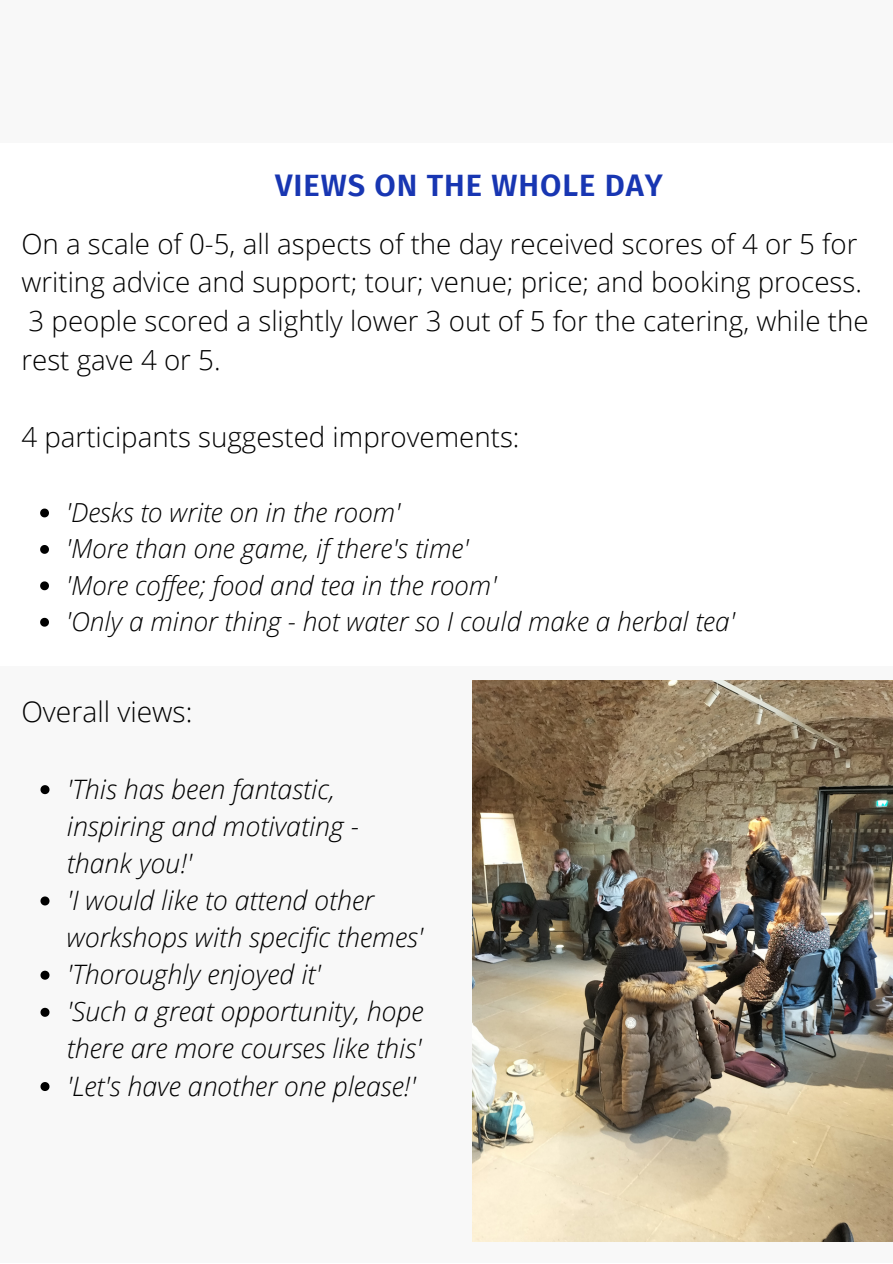
<style>
.page{position:relative;width:893px;height:1264px;background:#fff}
.page>*{position:absolute;margin:0;border:0;box-sizing:border-box;transform-origin:0 0}
.t1{font:600 30.9px "Fira Sans";letter-spacing:.03em;color:#1836b2}
.t2{font:300 28.2px "Open Sans";color:#000}
.t3{font:300 27.75px/38.5px "Open Sans";color:#000}
.t4{font:italic 300 26.7px/37px "Open Sans";color:#000}
.t5{font:italic 300 26.25px/36.5px "Open Sans";color:#000}
</style>
<div class="page">
<div style="left:0;top:0;width:892px;height:1262px;background:#f8f8f8"></div>
<div style="left:0;top:143px;width:892px;height:523px;background:#fff"></div>
<img style="left:472px;top:680px;width:420px;height:561px">
<svg style="left:40px;top:508px;width:9px;height:9px"></svg>
<svg style="left:40px;top:545px;width:9px;height:9px"></svg>
<svg style="left:40px;top:581px;width:9px;height:9px"></svg>
<svg style="left:40px;top:618px;width:9px;height:8px"></svg>
<svg style="left:40px;top:785px;width:9px;height:9px"></svg>
<svg style="left:40px;top:896px;width:9px;height:9px"></svg>
<svg style="left:40px;top:970px;width:9px;height:9px"></svg>
<svg style="left:40px;top:1007px;width:9px;height:9px"></svg>
<svg style="left:40px;top:1082px;width:9px;height:9px"></svg>
<p class="t1" style="left:275px;top:167px;width:389px">VIEWS ON THE WHOLE DAY</p>
<p class="t3" style="left:21px;top:223px;width:848px">On a scale of 0-5, all aspects of the day received scores of 4 or 5 for writing advice and support; tour; venue; price; and booking process.<br>3 people scored a slightly lower 3 out of 5 for the catering, while the rest gave 4 or 5.</p>
<p class="t3" style="left:21px;top:417px;width:499px">4 participants suggested improvements:</p>
<p class="t5" style="left:66px;top:493px;width:670px">'Desks to write on in the room'<br>'More than one game, if there's time'<br>'More coffee; food and tea in the room'<br>'Only a minor thing - hot water so I could make a herbal tea'</p>
<p class="t2" style="left:21px;top:692px;width:173px">Overall views:</p>
<p class="t4" style="left:67px;top:769px;width:358px">'This has been fantastic, inspiring and motivating - thank you!'<br>'I would like to attend other workshops with specific themes' 'Thoroughly enjoyed it'<br>'Such a great opportunity, hope there are more courses like this' 'Let's have another one please!'</p>
</div>
